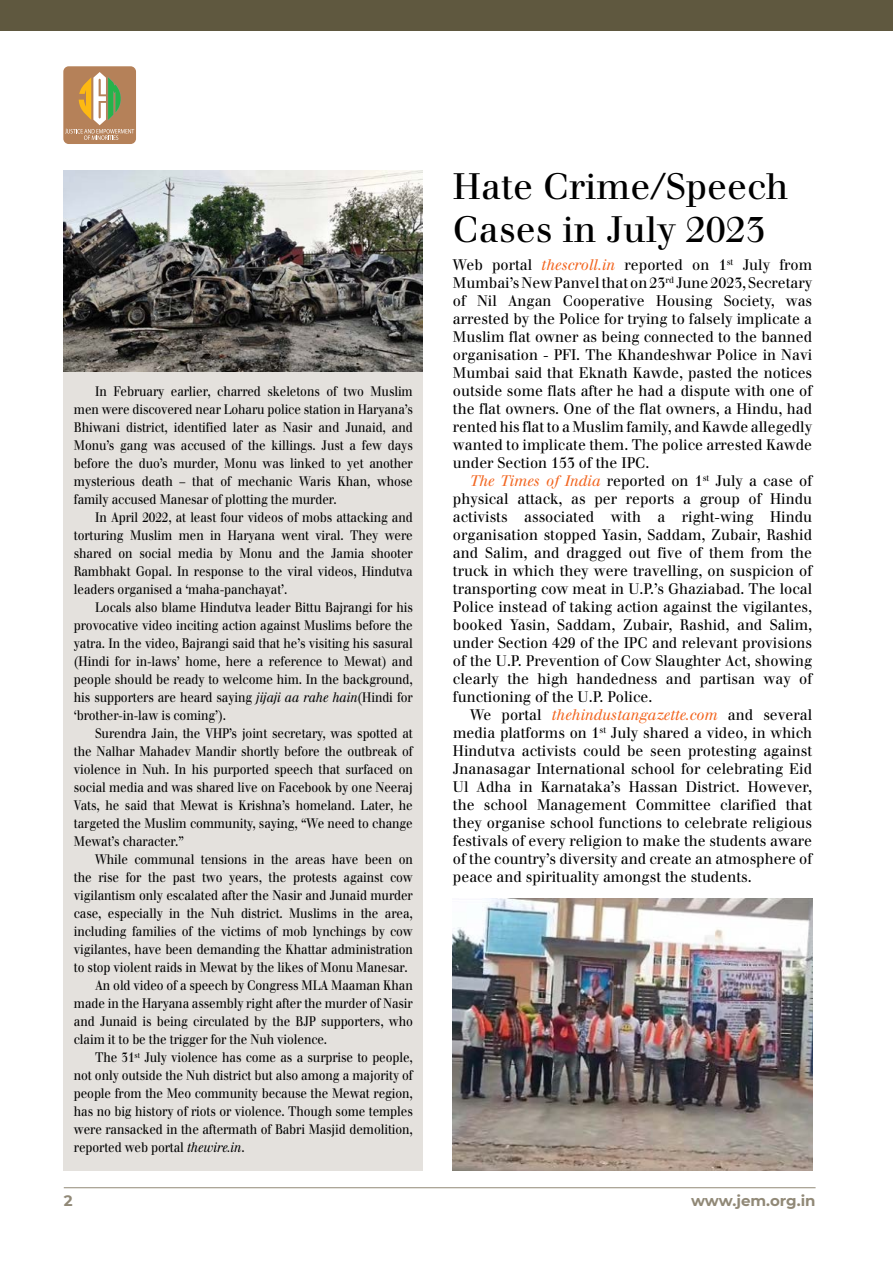
<style>
.page{position:relative;width:893px;height:1263px;background:#fff}
.page>*{position:absolute;margin:0;border:0;box-sizing:border-box;transform-origin:0 0}
.t1{font:36px/43.2px "Justus";color:#000}
.t2{font:15px/18px "Justus";color:#000;text-align:justify;scale:.95 1}
.t3{font:15px "Justus Italic Oldstyle";color:#f26722;scale:.95 1}
.t4{font:700 15px "Montserrat";color:#918977}
.t5{font:13.5px/18px "Justus";letter-spacing:-.01em;color:#000;text-align:justify;scale:.88 1}
.s1{font-family:"Justus Italic Oldstyle"}
.s2{font-family:"Justus Italic Oldstyle";color:#f26722}
.s3{font-family:"Justus";color:#000}
</style>
<div class="page">
<hr style="left:64px;top:1187px;width:752px;height:1px;background:#918977">
<div style="left:0;top:0;width:893px;height:30px;background:#5f583f"></div>
<div style="left:63px;top:66px;width:73px;height:78px;background:#b58159;border-radius:5px"></div>
<svg style="left:65px;top:72px;width:69px;height:68px"></svg>
<div style="left:64px;top:170px;width:359px;height:1000px;background:#e4e1dd"></div>
<img style="left:64px;top:170px;width:359px;height:201px">
<img style="left:453px;top:899px;width:359px;height:271px">
<p class="t5" style="left:74px;top:382px;width:387px;text-indent:21px">In February earlier, charred skeletons of two Muslim men were discovered near Loharu police station in Haryana’s Bhiwani district, identified later as Nasir and Junaid, and Monu’s gang was accused of the killings. Just a few days before the duo’s murder, Monu was linked to yet another mysterious death – that of mechanic Waris Khan, whose family accused Manesar of plotting the murder.</p>
<p class="t5" style="left:74px;top:508px;width:387px;text-indent:21px">In April 2022, at least four videos of mobs attacking and torturing Muslim men in Haryana went viral. They were shared on social media by Monu and the Jamia shooter Rambhakt Gopal. In response to the viral videos, Hindutva leaders organised a ‘maha-panchayat’.</p>
<p class="t5" style="left:74px;top:598px;width:387px;text-indent:21px">Locals also blame Hindutva leader Bittu Bajrangi for his provocative video inciting action against Muslims before the yatra. In the video, Bajrangi said that he’s visiting his sasural (Hindi for in-laws’ home, here a reference to Mewat) and people should be ready to welcome him. In the background, his supporters are heard saying <span class="s1">jijaji aa rahe hain</span>(Hindi for ‘brother-in-law is coming’).</p>
<p class="t5" style="left:74px;top:724px;width:387px;text-indent:21px">Surendra Jain, the VHP’s joint secretary, was spotted at the Nalhar Mahadev Mandir shortly before the outbreak of violence in Nuh. In his purported speech that surfaced on social media and was shared live on Facebook by one Neeraj Vats, he said that Mewat is Krishna’s homeland. Later, he targeted the Muslim community, saying, “We need to change Mewat’s character.”</p>
<p class="t5" style="left:95px;top:850px;width:362px">While communal tensions in the areas have been on</p>
<p class="t5" style="left:74px;top:868px;width:387px">the rise for the past two years, the protests against cow</p>
<p class="t5" style="left:74px;top:886px;width:387px">vigilantism only escalated after the Nasir and Junaid murder</p>
<p class="t5" style="left:74px;top:904px;width:387px">case, especially in the Nuh district. Muslims in the area,</p>
<p class="t5" style="left:74px;top:922px;width:387px">including families of the victims of mob lynchings by cow</p>
<p class="t5" style="left:74px;top:940px;width:387px">vigilantes, have been demanding the Khattar administration</p>
<p class="t5" style="left:74px;top:958px;width:381px">to stop violent raids in Mewat by the likes of Monu Manesar.</p>
<p class="t5" style="left:95px;top:976px;width:362px">An old video of a speech by Congress MLA Maaman Khan</p>
<p class="t5" style="left:74px;top:994px;width:387px">made in the Haryana assembly right after the murder of Nasir</p>
<p class="t5" style="left:74px;top:1012px;width:387px">and Junaid is being circulated by the BJP supporters, who</p>
<p class="t5" style="left:74px;top:1030px;width:289px">claim it to be the trigger for the Nuh violence.</p>
<p class="t5" style="left:95px;top:1048px;width:362px">The 31<sup>st</sup> July violence has come as a surprise to people,</p>
<p class="t5" style="left:74px;top:1066px;width:387px">not only outside the Nuh district but also among a majority of</p>
<p class="t5" style="left:74px;top:1084px;width:387px">people from the Meo community because the Mewat region,</p>
<p class="t5" style="left:74px;top:1102px;width:387px">has no big history of riots or violence. Though some temples</p>
<p class="t5" style="left:74px;top:1120px;width:387px">were ransacked in the aftermath of Babri Masjid demolition,</p>
<p class="t5" style="left:74px;top:1138px;width:195px">reported web portal <span class="s1">thewire.in</span>.</p>
<h1 class="t1" style="left:453px;top:165px;width:337px">Hate Crime/Speech<br>Cases in July 2023</h1>
<p class="t2" style="left:453px;top:256px;width:380px">Web portal <span class="s2">thescroll.in</span> reported on 1<sup>st</sup> July from Mumbai’s New Panvel that on 23<sup>rd</sup> June 2023, Secretary of Nil Angan Cooperative Housing Society, was arrested by the Police for trying to falsely implicate a Muslim flat owner as being connected to the banned organisation - PFI. The Khandeshwar Police in Navi Mumbai said that Eknath Kawde, pasted the notices outside some flats after he had a dispute with one of the flat owners. One of the flat owners, a Hindu, had rented his flat to a Muslim family, and Kawde allegedly wanted to implicate them. The police arrested Kawde under Section 153 of the IPC.</p>
<p class="t2" style="left:453px;top:472px;width:380px;text-indent:17px"><span class="s2">The Times of India</span> reported on 1<sup>st</sup> July a case of physical attack, as per reports a group of Hindu activists associated with a right-wing Hindu organisation stopped Yasin, Saddam, Zubair, Rashid and Salim, and dragged out five of them from the truck in which they were travelling, on suspicion of transporting cow meat in U.P.’s Ghaziabad. The local Police instead of taking action against the vigilantes, booked Yasin, Saddam, Zubair, Rashid, and Salim, under Section 429 of the IPC and relevant provisions of the U.P. Prevention of Cow Slaughter Act, showing clearly the high handedness and partisan way of functioning of the U.P. Police.</p>
<p class="t3" style="left:470px;top:706px;width:362px"><span class="s3">We portal</span> thehindustangazette.com <span class="s3">and several</span></p>
<p class="t2" style="left:453px;top:724px;width:380px">media platforms on 1<sup>st</sup> July shared a video, in which Hindutva activists could be seen protesting against Jnanasagar International school for celebrating Eid Ul Adha in Karnataka’s Hassan District. However, the school Management Committee clarified that they organise school functions to celebrate religious festivals of every religion to make the students aware of the country’s diversity and create an atmosphere of peace and spirituality amongst the students.</p>
<p class="t4" style="left:64px;top:1190px;width:10px">2</p>
<p class="t4" style="left:691px;top:1190px;width:126px">www.jem.org.in</p>
</div>
